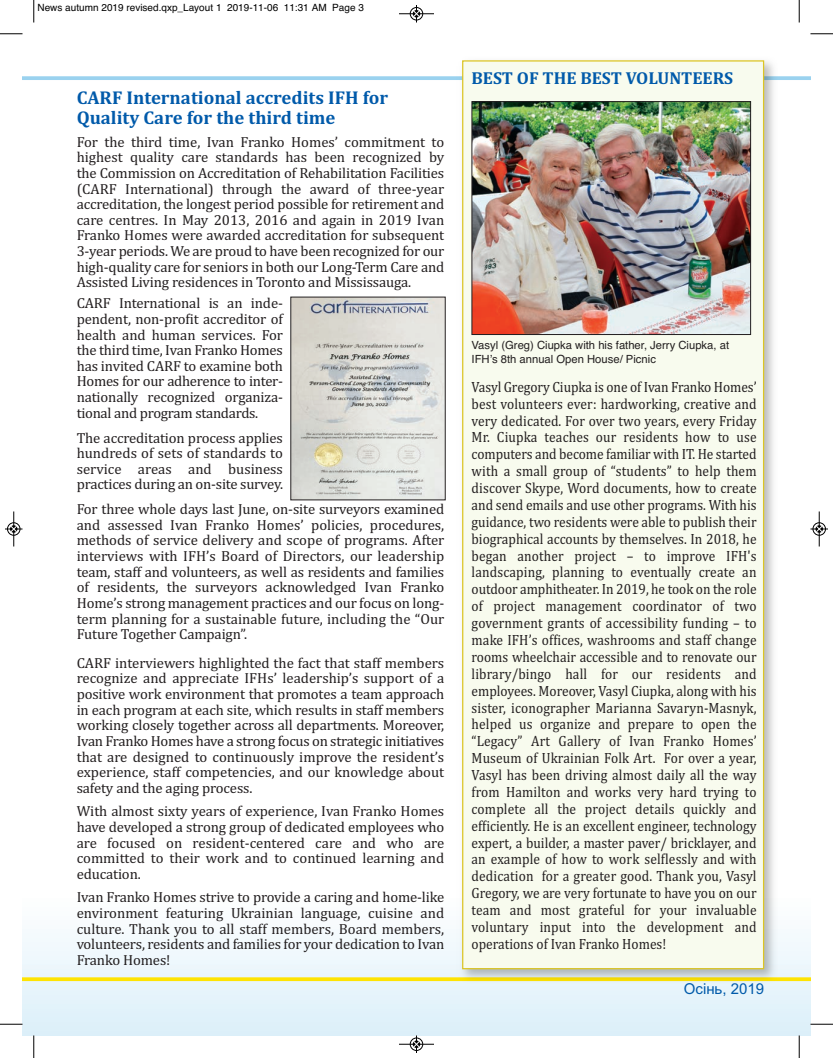
<style>
.page{position:relative;width:833px;height:1058px;background:#fff}
.page>*{position:absolute;margin:0;border:0;box-sizing:border-box;transform-origin:0 0}
.t1{font:700 18.75px/19.8px "Cambria";color:#015aaa}
.t2{font:700 17.5px "Cambria";color:#015aaa}
.t3{font:15px/16.9px "Cambria";color:#231f20;text-align:justify;scale:.9 1}
.t4{font:15px "Arial";color:#015aaa}
.t5{font:14.75px/15.6px "Cambria";letter-spacing:-.01em;color:#231f20;text-align:justify}
.t6{font:11.25px/13.5px "Helvetica";color:#231f20}
.t7{font:10px "Helvetica";color:#000}
</style>
<div class="page">
<div style="left:22px;top:897px;width:788px;height:138px;background:linear-gradient(to bottom,#fefefe,#dceff9)"></div>
<svg style="left:22px;top:977px;width:788px;height:4px;background:#fce416"></svg>
<svg style="left:22px;top:76px;width:788px;height:4px;background:#a0d5f0"></svg>
<img style="left:456px;top:60px;width:324px;height:925px">
<div style="left:463px;top:62px;width:300px;height:906px;background:#f8fbee"></div>
<img style="left:473px;top:103px;width:275px;height:230px">
<div style="left:471px;top:101px;width:279px;height:234px;border:1px solid #231f20"></div>
<img style="left:292px;top:299px;width:151px;height:199px">
<svg style="left:33px;top:0;width:2px;height:22px"></svg>
<svg style="left:0;top:33px;width:22px;height:2px"></svg>
<svg style="left:798px;top:0;width:2px;height:22px"></svg>
<svg style="left:810px;top:33px;width:22px;height:2px"></svg>
<svg style="left:33px;top:1035px;width:2px;height:23px"></svg>
<svg style="left:0;top:1023px;width:22px;height:2px"></svg>
<svg style="left:798px;top:1035px;width:2px;height:23px"></svg>
<svg style="left:810px;top:1023px;width:22px;height:2px"></svg>
<hr style="left:399px;top:14px;width:35px;height:1px;background:#000">
<div style="left:410px;top:7px;width:13px;height:13px;border:1px solid #000;border-radius:50%"></div>
<svg style="left:413px;top:5px;width:6px;height:17px"></svg>
<hr style="left:399px;top:1044px;width:35px;height:1px;background:#000">
<div style="left:410px;top:1037px;width:13px;height:13px;border:1px solid #000;border-radius:50%"></div>
<svg style="left:413px;top:1035px;width:6px;height:17px"></svg>
<hr style="left:14px;top:511px;width:1px;height:35px;background:#000">
<div style="left:7px;top:522px;width:13px;height:13px;border:1px solid #000;border-radius:50%"></div>
<svg style="left:5px;top:526px;width:17px;height:6px"></svg>
<hr style="left:819px;top:511px;width:1px;height:35px;background:#000">
<div style="left:812px;top:522px;width:13px;height:13px;border:1px solid #000;border-radius:50%"></div>
<svg style="left:810px;top:526px;width:18px;height:6px"></svg>
<p class="t7" style="left:38px;top:4px;width:328px">News autumn 2019 revised.qxp_Layout 1 2019-11-06 11:31 AM Page 3</p>
<p class="t1" style="left:77px;top:90px;width:313px">CARF International accredits IFH for<br>Quality Care for the third time</p>
<p class="t5" style="left:77px;top:135px;width:369px">For the third time, Ivan Franko Homes’ commitment to highest quality care standards has been recognized by the Commission on Accreditation of Rehabilitation Facilities (CARF International) through the award of three-year accreditation, the longest period possible for retirement and care centres. In May 2013, 2016 and again in 2019 Ivan Franko Homes were awarded accreditation for subsequent 3-year periods. We are proud to have been recognized for our high-quality care for seniors in both our Long-Term Care and Assisted Living residences in Toronto and Mississauga.</p>
<p class="t5" style="left:77px;top:297px;width:208px">CARF International is an inde&shy;pendent, non-profit accreditor of health and human services. For the third time, Ivan Franko Homes has invited CARF to examine both Homes for our adherence to inter&shy;nationally recognized organiza&shy;tional and program standards.</p>
<p class="t5" style="left:77px;top:431px;width:208px">The accreditation process applies hundreds of sets of standards to service areas and business practices during an on-site survey.</p>
<p class="t5" style="left:77px;top:503px;width:369px">For three whole days last June, on-site surveyors examined and assessed Ivan Franko Homes’ policies, procedures, methods of service delivery and scope of programs. After interviews with IFH’s Board of Directors, our leadership team, staff and volunteers, as well as residents and families of residents, the surveyors acknowledged Ivan Franko Home’s strong management practices and our focus on long&shy;term planning for a sustainable future, including the “Our Future Together Campaign”.</p>
<p class="t5" style="left:77px;top:656px;width:369px">CARF interviewers highlighted the fact that staff members recognize and appreciate IFHs’ leadership’s support of a positive work environment that promotes a team approach in each program at each site, which results in staff members working closely together across all departments. Moreover, Ivan Franko Homes have a strong focus on strategic initiatives that are designed to continuously improve the resident’s experience, staff competencies, and our knowledge about safety and the aging process.</p>
<p class="t5" style="left:77px;top:805px;width:369px">With almost sixty years of experience, Ivan Franko Homes have developed a strong group of dedicated employees who are focused on resident-centered care and who are committed to their work and to continued learning and education.</p>
<p class="t5" style="left:77px;top:891px;width:369px">Ivan Franko Homes strive to provide a caring and home-like environment featuring Ukrainian language, cuisine and culture. Thank you to all staff members, Board members, volunteers, residents and families for your dedication to Ivan Franko Homes!</p>
<p class="t2" style="left:471px;top:72px;width:263px">BEST OF THE BEST VOLUNTEERS</p>
<p class="t6" style="left:471px;top:339px;width:259px">Vasyl (Greg) Ciupka with his father, Jerry Ciupka, at<br>IFH’s 8th annual Open House/ Picnic</p>
<p class="t3" style="left:471px;top:380px;width:318px">Vasyl Gregory Ciupka is one of Ivan Franko Homes’ best volunteers ever: hardworking, creative and very dedicated. For over two years, every Friday Mr. Ciupka teaches our residents how to use computers and become familiar with IT. He started with a small group of “students” to help them discover Skype, Word documents, how to create and send emails and use other programs. With his guidance, two residents were able to publish their biographical accounts by themselves. In 2018, he began another project – to improve IFH's landscaping, planning to eventually create an outdoor amphitheater. In 2019, he took on the role of project management coordinator of two government grants of accessibility funding – to make IFH’s offices, washrooms and staff change rooms wheelchair accessible and to renovate our library/bingo hall for our residents and employees. Moreover, Vasyl Ciupka, along with his sister, iconographer Marianna Savaryn-Masnyk, helped us organize and prepare to open the “Legacy” Art Gallery of Ivan Franko Homes’ Museum of Ukrainian Folk Art. For over a year, Vasyl has been driving almost daily all the way from Hamilton and works very hard trying to complete all the project details quickly and efficiently. He is an excellent engineer, technology expert, a builder, a master paver/ bricklayer, and an example of how to work selflessly and with dedication for a greater good. Thank you, Vasyl Gregory, we are very fortunate to have you on our team and most grateful for your invaluable voluntary input into the development and operations of Ivan Franko Homes!</p>
<p class="t4" style="left:683px;top:979px;width:82px">Осінь, 2019</p>
</div>
